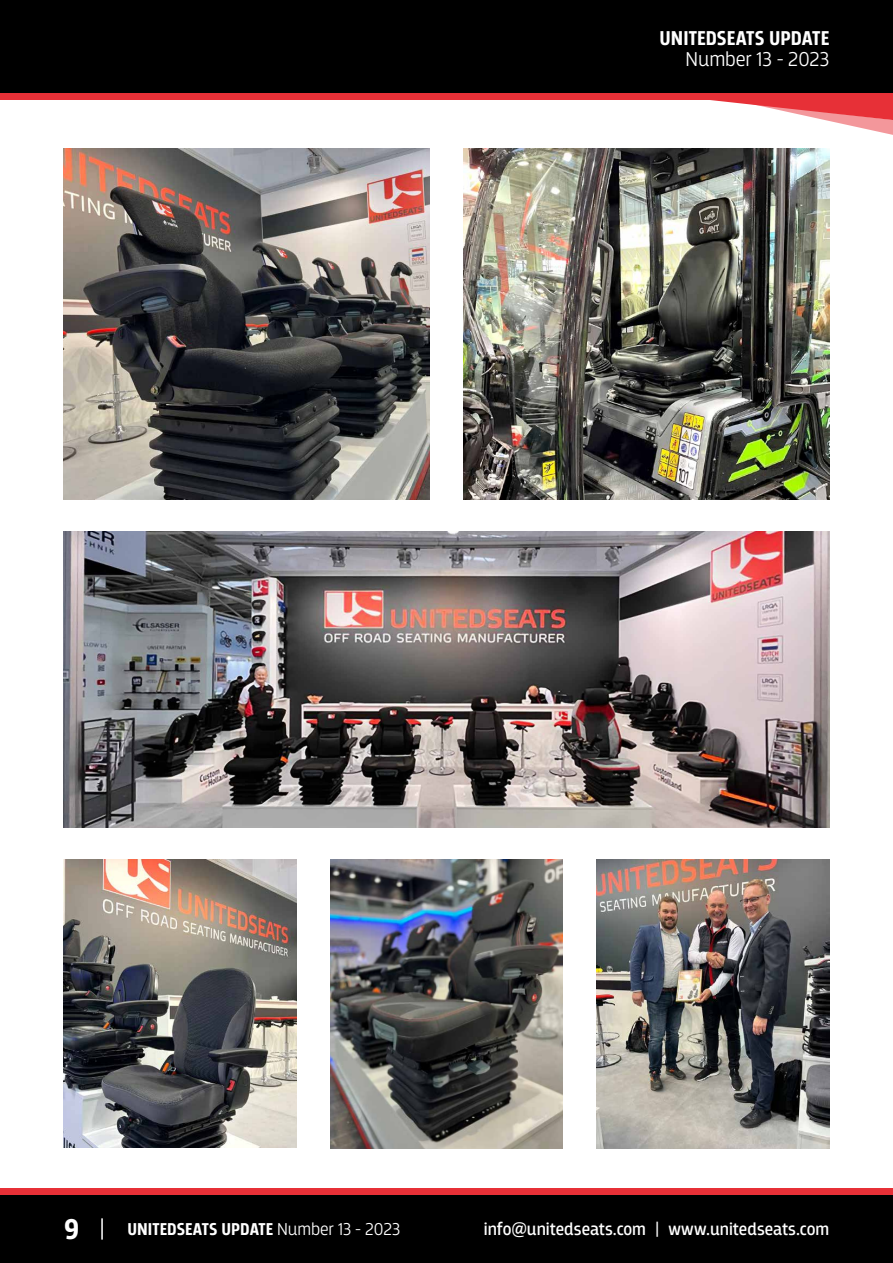
<style>
.page{position:relative;width:893px;height:1263px;background:#fff}
.page>*{position:absolute;margin:0;border:0;box-sizing:border-box;transform-origin:0 0}
.t1{font:700 30px "Breakers";color:#fff}
.t2{font:700 21px "Breakers";color:#fff}
.t3{font:300 21px "Breakers";letter-spacing:-.005em;color:#fff}
.t4{font:18px "Breakers";color:#fff}
.t5{font:700 18px "Breakers";color:#fff}
.s1{font-weight:300}
</style>
<div class="page">
<img style="left:64px;top:531px;width:765px;height:296px">
<img style="left:463px;top:172px;width:366px;height:327px">
<div style="left:0;top:1195px;width:893px;height:68px;background:#000"></div>
<hr style="left:101px;top:1218px;width:2px;height:21px;background:#fff">
<div style="left:0;top:1188px;width:893px;height:7px;background:#e73037"></div>
<img style="left:463px;top:100px;width:367px;height:72px">
<svg style="left:463px;top:100px;width:176px;height:16px"></svg>
<svg style="left:745px;top:100px;width:148px;height:57px"></svg>
<div style="left:0;top:0;width:893px;height:94px;background:#000"></div>
<div style="left:0;top:94px;width:893px;height:6px;background:#e73037"></div>
<img style="left:64px;top:149px;width:365px;height:350px">
<img style="left:64px;top:859px;width:232px;height:288px">
<img style="left:330px;top:859px;width:233px;height:289px">
<img style="left:597px;top:859px;width:232px;height:289px">
<p class="t2" style="left:660px;top:26px;width:171px">UNITEDSEATS UPDATE</p>
<p class="t3" style="left:686px;top:47px;width:145px">Number 13 - 2023</p>
<h1 class="t1" style="left:64px;top:1212px;width:17px">9</h1>
<p class="t5" style="left:128px;top:1219px;width:274px">UNITEDSEATS UPDATE <span class="s1">Number 13 - 2023</span></p>
<p class="t4" style="left:484px;top:1219px;width:347px">info@unitedseats.com | www.unitedseats.com</p>
</div>
